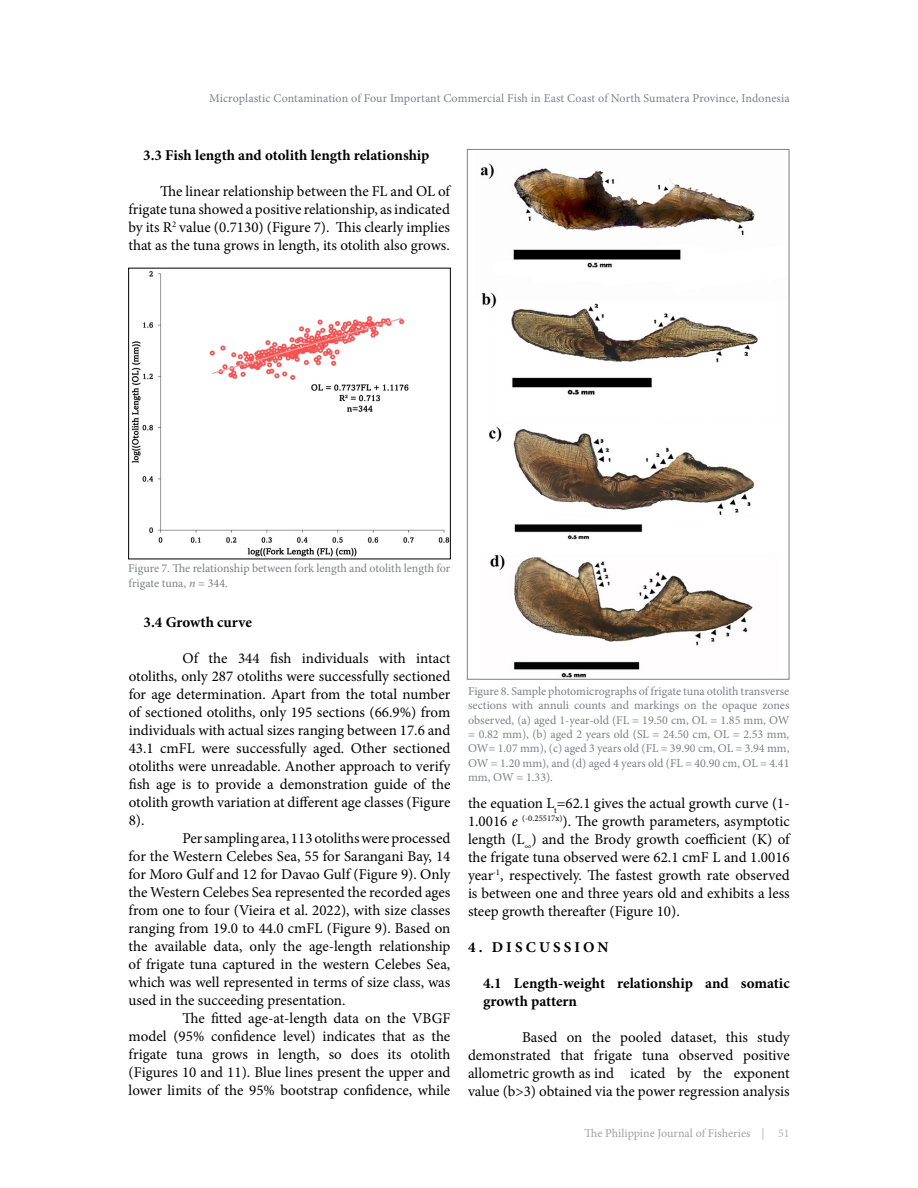
<style>
.page{position:relative;width:918px;height:1188px;background:#fff}
.page>*{position:absolute;margin:0;border:0;box-sizing:border-box;transform-origin:0 0}
.t1{font:15px/18px "Minion Pro";color:#000;text-align:justify}
.List_Paragraph{font:700 15px/18px "Minion Pro";color:#000}
.List_Paragraph-2{font:700 15px "Minion Pro";letter-spacing:.21em;color:#000}
.t2{font:12px/14.4px "Minion Pro";color:#7e8083}
.t3{font:12px "Minion Pro";color:#a0a1a5}
.s1{font-style:italic}
.s2{color:#b2b3b7}
</style>
<div class="page">
<img style="left:131px;top:271px;width:318px;height:286px">
<div style="left:128px;top:268px;width:323px;height:291px;border:1px solid #000"></div>
<img style="left:480px;top:163px;width:279px;height:515px">
<p class="t2" style="left:209px;top:91px;width:582px">Microplastic Contamination of Four Important Commercial Fish in East Coast of North Sumatera Province, Indonesia</p>
<p class="List_Paragraph" style="left:143px;top:146px;width:288px">3.3 Fish length and otolith length relationship</p>
<p class="t1" style="left:128px;top:182px;width:323px;text-indent:32px">The linear relationship between the FL and OL of frigate tuna showed a positive relationship, as indicated by its R<sup>2</sup> value (0.7130) (Figure 7). This clearly implies that as the tuna grows in length, its otolith also grows.</p>
<p class="t2" style="left:128px;top:561px;width:324px">Figure 7. The relationship between fork length and otolith length for frigate tuna, <span class="s1">n</span> = 344.</p>
<p class="List_Paragraph" style="left:144px;top:613px;width:110px">3.4 Growth curve</p>
<p class="t1" style="left:129px;top:650px;width:323px;text-indent:54px">Of the 344 fish individuals with intact otoliths, only 287 otoliths were successfully sectioned for age determination. Apart from the total number of sectioned otoliths, only 195 sections (66.9%) from individuals with actual sizes ranging between 17.6 and 43.1 cmFL were successfully aged. Other sectioned otoliths were unreadable. Another approach to verify fish age is to provide a demonstration guide of the otolith growth variation at different age classes (Figure 8).</p>
<p class="t1" style="left:129px;top:830px;width:323px;text-indent:54px">Per sampling area, 113 otoliths were processed for the Western Celebes Sea, 55 for Sarangani Bay, 14 for Moro Gulf and 12 for Davao Gulf (Figure 9). Only the Western Celebes Sea represented the recorded ages from one to four (Vieira et al. 2022), with size classes ranging from 19.0 to 44.0 cmFL (Figure 9). Based on the available data, only the age-length relationship of frigate tuna captured in the western Celebes Sea, which was well represented in terms of size class, was used in the succeeding presentation.</p>
<p class="t1" style="left:129px;top:1010px;width:323px;text-indent:54px">The fitted age-at-length data on the VBGF model (95% confidence level) indicates that as the frigate tuna grows in length, so does its otolith (Figures 10 and 11). Blue lines present the upper and lower limits of the 95% bootstrap confidence, while</p>
<p class="t2" style="left:468px;top:684px;width:323px;text-align:justify">Figure 8. Sample photomicrographs of frigate tuna otolith transverse sections with annuli counts and markings on the opaque zones observed, (a) aged 1-year-old (FL = 19.50 cm, OL = 1.85 mm, OW = 0.82 mm), (b) aged 2 years old (SL = 24.50 cm, OL = 2.53 mm, OW= 1.07 mm), (c) aged 3 years old (FL = 39.90 cm, OL = 3.94 mm, OW = 1.20 mm), and (d) aged 4 years old (FL = 40.90 cm, OL = 4.41 mm, OW = 1.33).</p>
<p class="t1" style="left:468px;top:794px;width:323px">the equation L<sub>t</sub>=62.1 gives the actual growth curve (1- 1.0016 <span class="s1">e</span> <sup>(-0.25517x)</sup>). The growth parameters, asymptotic length (L<sub>∞</sub>) and the Brody growth coefficient (K) of the frigate tuna observed were 62.1 cmF L and 1.0016 year<sup>-1</sup>, respectively. The fastest growth rate observed is between one and three years old and exhibits a less steep growth thereafter (Figure 10).</p>
<p class="List_Paragraph-2" style="left:468px;top:936px;width:142px">4. DISCUSSION</p>
<p class="List_Paragraph" style="left:483px;top:974px;width:308px">4.1 Length-weight relationship and somatic growth pattern</p>
<p class="t1" style="left:468px;top:1028px;width:323px;text-indent:54px">Based on the pooled dataset, this study demonstrated that frigate tuna observed positive allometric growth as ind icated by the exponent value (b&gt;3) obtained via the power regression analysis</p>
<p class="t3" style="left:585px;top:1125px;width:207px">The Philippine Journal of Fisheries <span class="s2">| 51</span></p>
</div>
